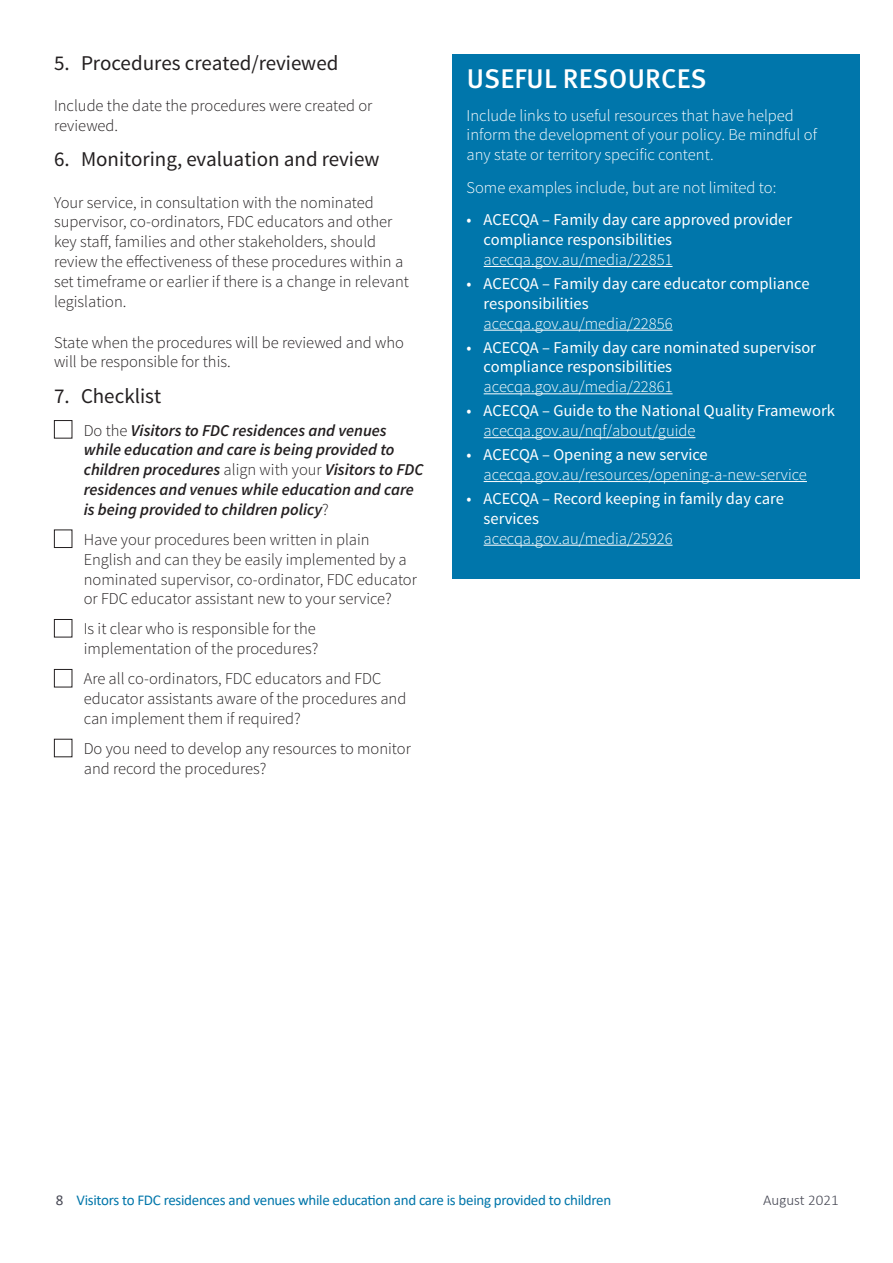
<style>
.page{position:relative;width:893px;height:1263px;background:#fff}
.page>*{position:absolute;margin:0;border:0;box-sizing:border-box;transform-origin:0 0}
._10_Useful-resources{font:500 27px "Meta Pro";letter-spacing:.01em;color:#fff}
.t1{font:21px "Source Sans Pro";color:#231f20}
.t2{font:16.5px/19.8px "Source Sans Pro";color:#fff}
._09_Checklist{font:300 16.5px/19.8px "Source Sans Pro";color:#231f20}
._04_Body{font:300 16.5px/19.8px "Source Sans Pro";color:#231f20}
._11_Resources-body{font:300 16.5px/19.8px "Source Sans Pro";color:#fff}
._09_Checklist-2{font:italic 600 16.5px/19.8px "Source Sans Pro";color:#231f20}
.t3{font:15px "Calibri";letter-spacing:-.02em;color:#0076aa}
.t4{font:300 15px "Calibri";color:#494a56}
.s1{font-weight:300;font-style:normal}
.s2{font-weight:300}
.s3{font-weight:400}
.s4{color:#494a56}
</style>
<div class="page">
<div style="left:453px;top:54px;width:407px;height:524px;background:#0076ab"></div>
<hr style="left:484px;top:266px;width:189px;height:1px;background:#fff">
<hr style="left:484px;top:330px;width:189px;height:1px;background:#fff">
<hr style="left:484px;top:393px;width:189px;height:1px;background:#fff">
<hr style="left:484px;top:437px;width:211px;height:1px;background:#fff">
<hr style="left:484px;top:481px;width:323px;height:1px;background:#fff">
<hr style="left:484px;top:545px;width:189px;height:1px;background:#fff">
<div style="left:54px;top:420px;width:18px;height:18px;border:1px solid #231f20"></div>
<div style="left:54px;top:529px;width:18px;height:19px;border:1px solid #231f20"></div>
<div style="left:54px;top:619px;width:18px;height:18px;border:1px solid #231f20"></div>
<div style="left:54px;top:669px;width:18px;height:18px;border:1px solid #231f20"></div>
<div style="left:54px;top:739px;width:18px;height:18px;border:1px solid #231f20"></div>
<p class="t1" style="left:54px;top:50px;width:286px">5. Procedures created/reviewed</p>
<p class="_04_Body" style="left:54px;top:96px;width:320px">Include the date the procedures were created or reviewed.</p>
<p class="t1" style="left:54px;top:146px;width:327px">6. Monitoring, evaluation and review</p>
<p class="_04_Body" style="left:54px;top:192px;width:356px">Your service, in consultation with the nominated supervisor, co-ordinators, FDC educators and other key staff, families and other stakeholders, should review the effectiveness of these procedures within a set timeframe or earlier if there is a change in relevant legislation.</p>
<p class="_04_Body" style="left:54px;top:332px;width:351px">State when the procedures will be reviewed and who will be responsible for this.</p>
<p class="t1" style="left:54px;top:383px;width:109px">7. Checklist</p>
<p class="_09_Checklist-2" style="left:84px;top:420px;width:341px"><span class="s1">Do the</span> Visitors to FDC residences and venues while education and care is being provided to children procedures <span class="s1">align with your</span> Visitors to FDC residences and venues while education and care is being provided to children policy<span class="s1">?</span></p>
<p class="_09_Checklist" style="left:84px;top:530px;width:335px">Have your procedures been written in plain English and can they be easily implemented by a nominated supervisor, co-ordinator, FDC educator or FDC educator assistant new to your service?</p>
<p class="_09_Checklist" style="left:84px;top:619px;width:236px">Is it clear who is responsible for the implementation of the procedures?</p>
<p class="_09_Checklist" style="left:84px;top:669px;width:324px">Are all co-ordinators, FDC educators and FDC educator assistants aware of the procedures and can implement them if required?</p>
<p class="_09_Checklist" style="left:84px;top:739px;width:329px">Do you need to develop any resources to monitor and record the procedures?</p>
<p class="_10_Useful-resources" style="left:467px;top:62px;width:241px">USEFUL RESOURCES</p>
<p class="_11_Resources-body" style="left:467px;top:105px;width:352px">Include links to useful resources that have helped inform the development of your policy. Be mindful of any state or territory specific content.</p>
<p class="_11_Resources-body" style="left:467px;top:177px;width:311px">Some examples include, but are not limited to:</p>
<p class="t2" style="left:484px;top:210px;width:310px;text-indent:-17px">• ACECQA – Family day care approved provider compliance responsibilities <span class="s2">acecqa.gov.au/media/22851</span></p>
<p class="t2" style="left:484px;top:274px;width:328px;text-indent:-17px">• ACECQA – Family day care educator compliance responsibilities<br><span class="s2">acecqa.gov.au/media/22856</span></p>
<p class="t2" style="left:484px;top:337px;width:334px;text-indent:-17px">• ACECQA – Family day care nominated supervisor compliance responsibilities <span class="s2">acecqa.gov.au/media/22861</span></p>
<p class="t2" style="left:484px;top:401px;width:353px;text-indent:-17px">• ACECQA – Guide to the National Quality Framework <span class="s2">acecqa.gov.au/nqf/about/guide</span></p>
<p class="_11_Resources-body" style="left:484px;top:445px;width:325px;text-indent:-17px"><span class="s3">• ACECQA – Opening a new service </span>acecqa.gov.au/resources/opening-a-new-service</p>
<p class="t2" style="left:484px;top:489px;width:302px;text-indent:-17px">• ACECQA – Record keeping in family day care services<br><span class="s2">acecqa.gov.au/media/25926</span></p>
<p class="t3" style="left:56px;top:1190px;width:557px"><span class="s4">8</span> Visitors to FDC residences and venues while education and care is being provided to children</p>
<p class="t4" style="left:763px;top:1190px;width:77px">August 2021</p>
</div>
